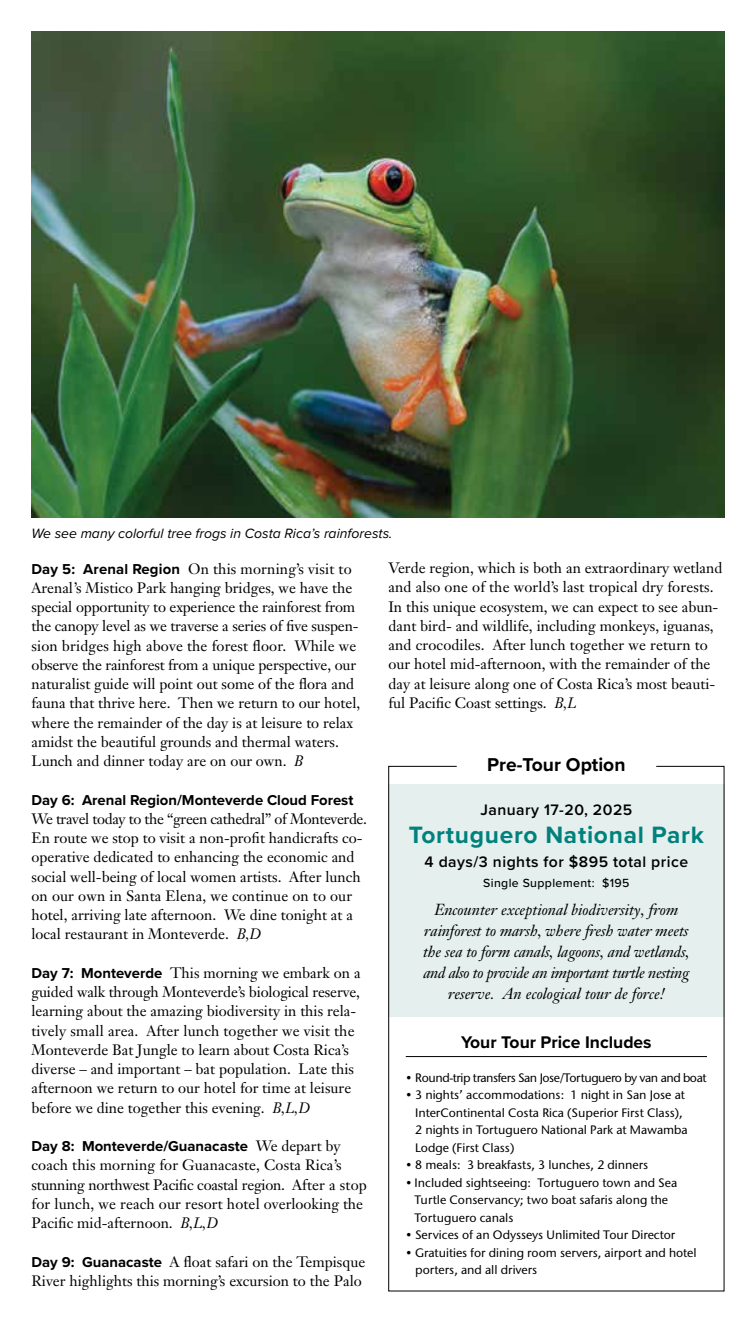
<style>
.page{position:relative;width:756px;height:1323px;background:#fff}
.page>*{position:absolute;margin:0;border:0;box-sizing:border-box;transform-origin:0 0}
.t1{font:700 24.5px "Proxima Nova";letter-spacing:.03em;color:#00817b}
.t2{font:700 19.25px "Proxima Nova";color:#000}
.t3{font:700 17.5px "Proxima Nova";color:#000}
.t4{font:italic 15.75px/21px "Janson Text LT Pro";letter-spacing:-.01em;color:#000;text-align:center}
.t5{font:600 15.75px "Proxima Nova";letter-spacing:.03em;color:#000}
.t6{font:14.88px/19.2px "Janson Text LT Pro";color:#000}
.t7{font:700 14.88px "Proxima Nova";color:#000}
.t8{font:italic 14px "Proxima Nova";color:#000}
.t9{font:500 12.25px/17.5px "Stone Sans ITC Std";color:#000}
.t10{font:500 12.25px "Stone Sans ITC Std";letter-spacing:-.035em;color:#000}
.t11{font:500 12.25px "Proxima Nova";letter-spacing:.03em;color:#000}
.s1{font-style:italic}
.s2{font-family:"Proxima Nova";font-weight:700}
.s3{font-family:"Janson Text LT Pro";font-weight:400}
</style>
<div class="page">
<img style="left:32px;top:32px;width:692px;height:486px">
<svg style="left:388px;top:765px;width:337px;height:527px"></svg>
<p class="t8" style="left:32px;top:523px;width:362px">We see many colorful tree frogs in Costa Rica’s rainforests.</p>
<p class="t6" style="left:388px;top:558px;width:336px">Verde region, which is both an extraordinary wetland and also one of the world’s last tropical dry forests.<br>In this unique ecosystem, we can expect to see abun&shy;dant bird- and wildlife, including monkeys, iguanas, and crocodiles. After lunch together we return to our hotel mid-afternoon, with the remainder of the day at leisure along one of Costa Rica’s most beauti&shy;ful Pacific Coast settings. <span class="s1">B,L</span></p>
<p class="t6" style="left:32px;top:559px;width:330px"><span class="s2">Day 5: Arenal Region</span> On this morning’s visit to Arenal’s Mistico Park hanging bridges, we have the special opportunity to experience the rainforest from the canopy level as we traverse a series of five suspen&shy;sion bridges high above the forest floor. While we observe the rainforest from a unique perspective, our naturalist guide will point out some of the flora and fauna that thrive here. Then we return to our hotel, where the remainder of the day is at leisure to relax amidst the beautiful grounds and thermal waters.<br>Lunch and dinner today are on our own. <span class="s1">B</span></p>
<p class="t7" style="left:32px;top:789px;width:323px">Day 6: Arenal Region/Monteverde Cloud Forest</p>
<p class="t6" style="left:32px;top:809px;width:337px">We travel today to the “green cathedral” of Monteverde.<br>En route we stop to visit a non-profit handicrafts co&shy;operative dedicated to enhancing the economic and social well-being of local women artists. After lunch on our own in Santa Elena, we continue on to our hotel, arriving late afternoon. We dine tonight at a local restaurant in Monteverde. <span class="s1">B,D</span></p>
<p class="t6" style="left:32px;top:963px;width:331px"><span class="s2">Day 7: Monteverde</span> This morning we embark on a guided walk through Monteverde’s biological reserve, learning about the amazing biodiversity in this rela&shy;tively small area. After lunch together we visit the Monteverde Bat Jungle to learn about Costa Rica’s diverse – and important – bat population. Late this afternoon we return to our hotel for time at leisure before we dine together this evening. <span class="s1">B,L,D</span></p>
<p class="t7" style="left:32px;top:1135px;width:311px">Day 8: Monteverde/Guanacaste <span class="s3">We depart by</span></p>
<p class="t6" style="left:32px;top:1156px;width:337px">coach this morning for Guanacaste, Costa Rica’s stunning northwest Pacific coastal region. After a stop for lunch, we reach our resort hotel overlooking the Pacific mid-afternoon. <span class="s1">B,L,D</span></p>
<p class="t6" style="left:32px;top:1252px;width:335px"><span class="s2">Day 9: Guanacaste</span> A float safari on the Tempisque<br>River highlights this morning’s excursion to the Palo</p>
<p class="t2" style="left:487px;top:750px;width:140px">Pre-Tour Option</p>
<p class="t5" style="left:480px;top:798px;width:153px">January 17-20, 2025</p>
<h1 class="t1" style="left:409px;top:816px;width:297px">Tortuguero National Park</h1>
<p class="t5" style="left:425px;top:850px;width:265px">4 days/3 nights for $895 total price</p>
<p class="t11" style="left:483px;top:873px;width:148px">Single Supplement: $195</p>
<p class="t4" style="left:423px;top:900px;width:268px">Encounter exceptional biodiversity, from rainforest to marsh, where fresh water meets the sea to form canals, lagoons, and wetlands, and also to provide an important turtle nesting reserve. An ecological tour de force!</p>
<p class="t3" style="left:461px;top:1029px;width:192px">Your Tour Price Includes</p>
<p class="t10" style="left:406px;top:1070px;width:302px">• Round-trip transfers San Jose/Tortuguero by van and boat</p>
<p class="t9" style="left:415px;top:1086px;width:274px;text-indent:-9px">• 3 nights’ accommodations: 1 night in San Jose at InterContinental Costa Rica (Superior First Class), 2 nights in Tortuguero National Park at Mawamba Lodge (First Class)</p>
<p class="t9" style="left:406px;top:1156px;width:244px">• 8 meals: 3 breakfasts, 3 lunches, 2 dinners</p>
<p class="t9" style="left:415px;top:1173px;width:264px;text-indent:-9px">• Included sightseeing: Tortuguero town and Sea<br>Turtle Conservancy; two boat safaris along the<br>Tortuguero canals</p>
<p class="t9" style="left:406px;top:1226px;width:271px">• Services of an Odysseys Unlimited Tour Director</p>
<p class="t9" style="left:415px;top:1243px;width:283px;text-indent:-9px">• Gratuities for dining room servers, airport and hotel porters, and all drivers</p>
</div>
